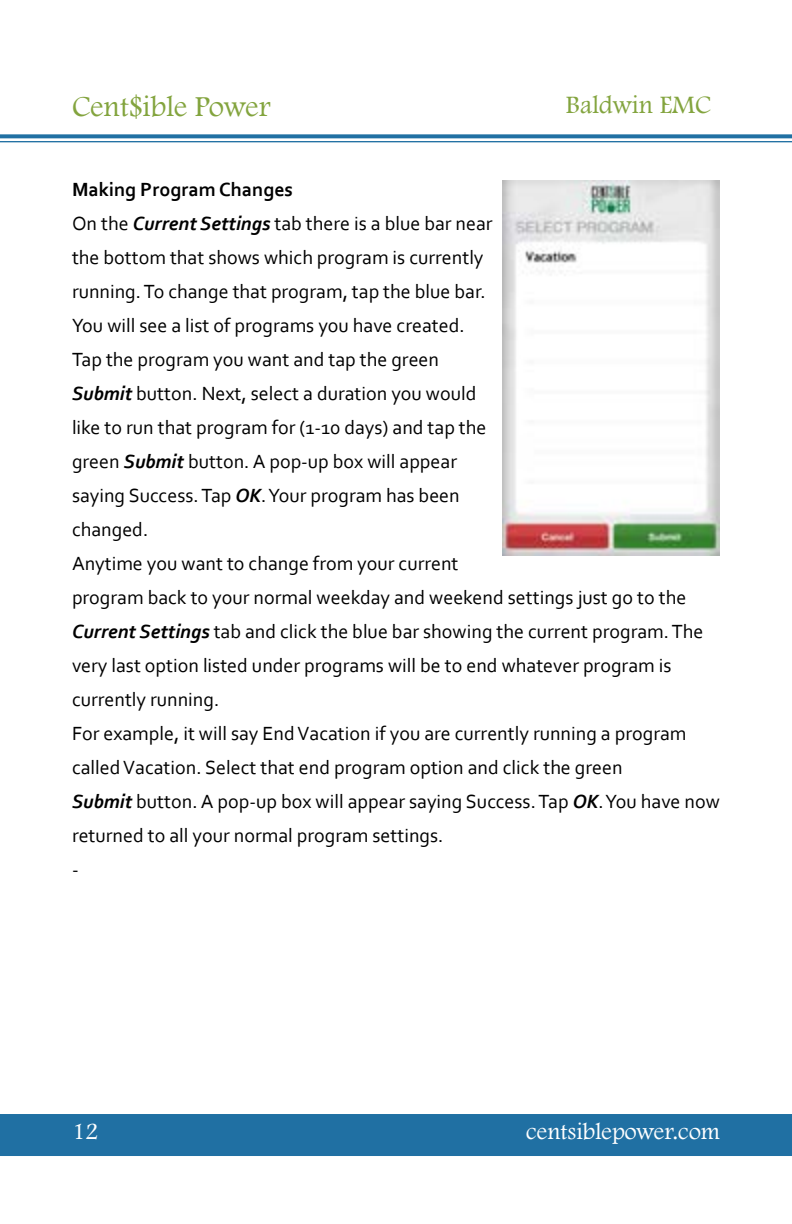
<style>
.page{position:relative;width:792px;height:1224px;background:#fff}
.page>*{position:absolute;margin:0;border:0;box-sizing:border-box;transform-origin:0 0}
.t1{font:30px "Footlight MT Light";color:#83a43e}
.t2{font:26px "Footlight MT Light";color:#83a43e}
.t3{font:24px "Footlight MT Light";color:#fff}
.t4{font:20px/34px "Corbel";color:#000}
.s1{font-weight:700}
.s2{font-weight:700;font-style:italic}
</style>
<div class="page">
<div style="left:0;top:1114px;width:792px;height:42px;background:#2070a3"></div>
<svg style="left:0;top:134px;width:792px;height:4px;background:#337cab"></svg>
<hr style="left:0;top:141px;width:792px;height:1px;background:#2070a3">
<img style="left:502px;top:181px;width:218px;height:375px">
<h1 class="t1" style="left:72px;top:88px;width:200px">Cent$ible Power</h1>
<h2 class="t2" style="left:566px;top:89px;width:147px">Baldwin EMC</h2>
<p class="t4" style="left:72px;top:172px;width:649px"><span class="s1">Making Program Changes<br></span>On the <span class="s2">Current Settings</span> tab there is a blue bar near<br>the bottom that shows which program is currently<br>running. To change that program, tap the blue bar.<br>You will see a list of programs you have created.<br>Tap the program you want and tap the green<br><span class="s2">Submit</span> button. Next, select a duration you would<br>like to run that program for (1-10 days) and tap the<br>green <span class="s2">Submit</span> button. A pop-up box will appear<br>saying Success. Tap <span class="s2">OK</span>. Your program has been<br>changed.<br>Anytime you want to change from your current<br>program back to your normal weekday and weekend settings just go to the <span class="s2">Current Settings</span> tab and click the blue bar showing the current program. The very last option listed under programs will be to end whatever program is currently running.<br>For example, it will say End Vacation if you are currently running a program called Vacation. Select that end program option and click the green<br><span class="s2">Submit</span> button. A pop-up box will appear saying Success. Tap <span class="s2">OK</span>. You have now returned to all your normal program settings.<br>-</p>
<p class="t3" style="left:72px;top:1117px;width:28px">12</p>
<p class="t3" style="left:526px;top:1117px;width:195px">centsiblepower.com</p>
</div>
